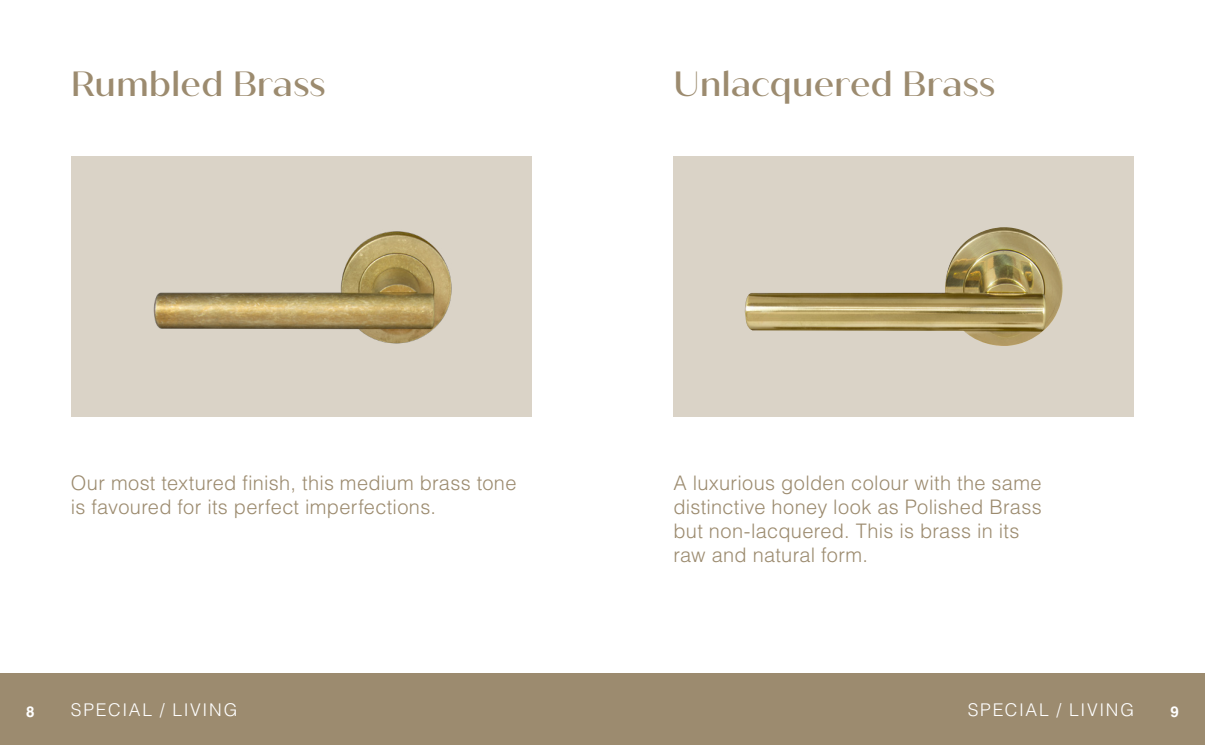
<style>
.page{position:relative;width:1205px;height:745px;background:#fff}
.page>*{position:absolute;margin:0;border:0;box-sizing:border-box;transform-origin:0 0}
.t1{font:500 35px "Quiche Sans";color:#9c8b6f}
.t2{font:300 20px/24px "Helvetica LT Std";letter-spacing:.015em;color:#9c8b6f}
.t3{font:300 17.5px "Helvetica LT Std";letter-spacing:.095em;color:#fff}
.t4{font:700 15px "Helvetica LT Std";color:#fff}
</style>
<div class="page">
<div style="left:0;top:673px;width:1205px;height:71px;background:#9c8b6f"></div>
<div style="left:673px;top:156px;width:461px;height:260px;background:#dad3c7"></div>
<div style="left:71px;top:156px;width:460px;height:260px;background:#dad3c7"></div>
<img style="left:153px;top:231px;width:299px;height:113px">
<img style="left:744px;top:227px;width:318px;height:119px">
<h1 class="t1" style="left:71px;top:63px;width:256px">Rumbled Brass</h1>
<p class="t2" style="left:71px;top:470px;width:447px">Our most textured finish, this medium brass tone is favoured for its perfect imperfections.</p>
<h1 class="t1" style="left:673px;top:63px;width:323px">Unlacquered Brass</h1>
<p class="t2" style="left:673px;top:470px;width:370px">A luxurious golden colour with the same distinctive honey look as Polished Brass but non-lacquered. This is brass in its raw and natural form.</p>
<p class="t4" style="left:26px;top:701px;width:10px">8</p>
<p class="t3" style="left:71px;top:698px;width:168px">SPECIAL / LIVING</p>
<p class="t4" style="left:1170px;top:701px;width:10px">9</p>
<p class="t3" style="left:967px;top:698px;width:168px">SPECIAL / LIVING</p>
</div>
